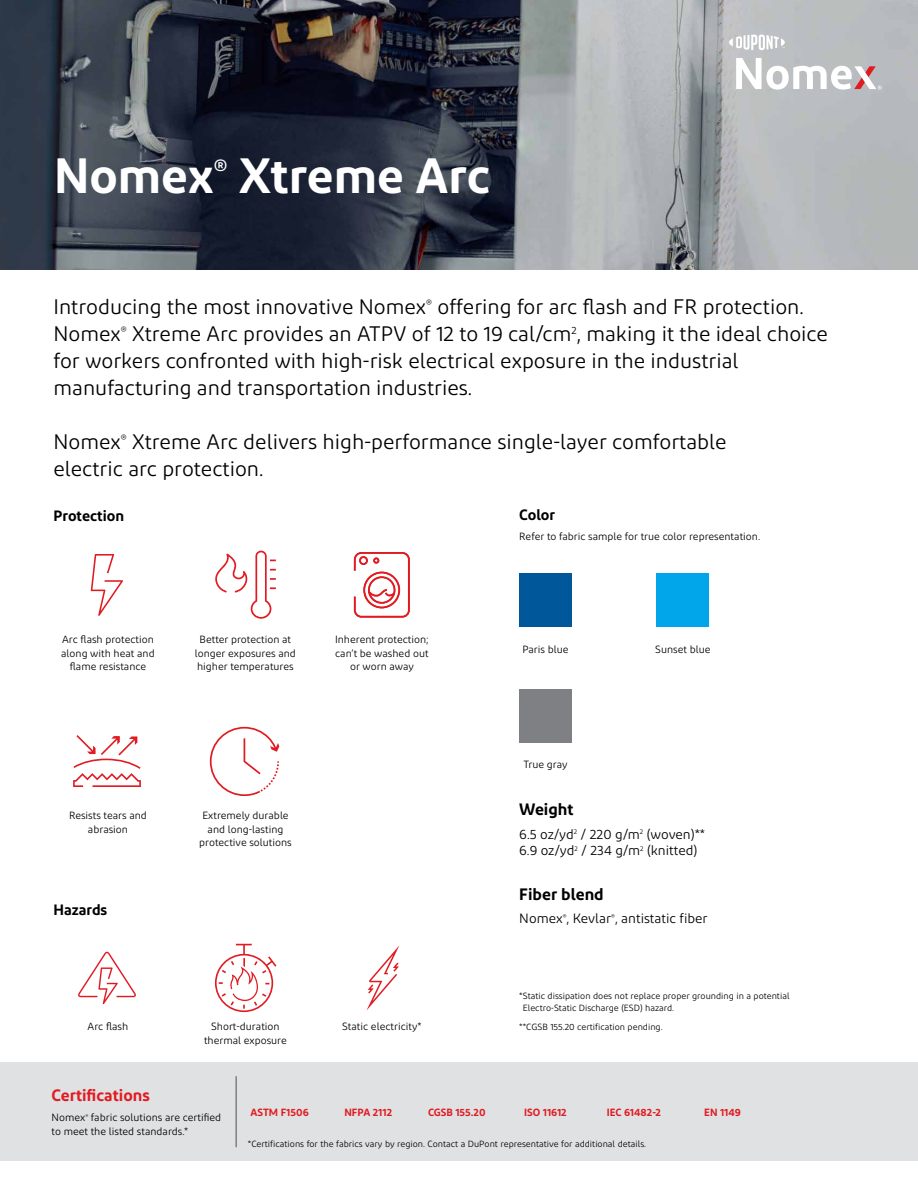
<style>
.page{position:relative;width:918px;height:1188px;background:#fff}
.page>*{position:absolute;margin:0;border:0;box-sizing:border-box;transform-origin:0 0}
.t1{font:600 49.5px "Diodrum";color:#fff}
.t2{font:21px/27px "Diodrum";color:#000}
.t3{font:600 16.5px "Diodrum";color:#000}
.t4{font:600 16.5px "Diodrum";color:#e11b22}
.t5{font:600 15px "Diodrum";color:#000}
.t6{font:13.5px/16.5px "Diodrum";color:#000}
.t7{font:10.5px/13.5px "Diodrum";color:#000;text-align:center}
.t8{font:600 10.5px "Diodrum";color:#e11b22}
.t9{font:9px/12px "Diodrum";color:#000}
</style>
<div class="page">
<img style="left:0;top:0;width:918px;height:270px">
<div style="left:0;top:1063px;width:918px;height:98px;background:#e0e1e2"></div>
<div style="left:519px;top:574px;width:53px;height:53px;background:#00589b"></div>
<div style="left:519px;top:689px;width:53px;height:54px;background:#7e8083"></div>
<div style="left:657px;top:574px;width:52px;height:53px;background:#00a6e9"></div>
<svg style="left:729px;top:34px;width:56px;height:16px"></svg>
<svg style="left:736px;top:58px;width:146px;height:32px"></svg>
<svg style="left:215px;top:551px;width:61px;height:68px"></svg>
<svg style="left:91px;top:554px;width:32px;height:62px"></svg>
<svg style="left:353px;top:552px;width:57px;height:66px"></svg>
<svg style="left:210px;top:727px;width:69px;height:69px"></svg>
<svg style="left:73px;top:735px;width:68px;height:52px"></svg>
<svg style="left:78px;top:952px;width:58px;height:52px"></svg>
<hr style="left:235px;top:1076px;width:2px;height:71px;background:#807f83">
<svg style="left:215px;top:944px;width:61px;height:68px"></svg>
<svg style="left:366px;top:946px;width:33px;height:65px"></svg>
<h1 class="t1" style="left:54px;top:144px;width:438px">Nomex<sup>®</sup> Xtreme Arc</h1>
<p class="t2" style="left:53px;top:293px;width:776px">Introducing the most innovative Nomex<sup>®</sup> offering for arc flash and FR protection.<br>Nomex<sup>®</sup> Xtreme Arc provides an ATPV of 12 to 19 cal/cm<sup>2</sup>, making it the ideal choice for workers confronted with high-risk electrical exposure in the industrial manufacturing and transportation industries.</p>
<h2 class="t2" style="left:53px;top:428px;width:675px">Nomex<sup>®</sup> Xtreme Arc delivers high-performance single-layer comfortable electric arc protection.</h2>
<h3 class="t5" style="left:53px;top:506px;width:72px">Protection</h3>
<h3 class="t5" style="left:519px;top:505px;width:37px">Color</h3>
<p class="t7" style="left:519px;top:530px;width:242px">Refer to fabric sample for true color representation.</p>
<p class="t7" style="left:61px;top:633px;width:95px">Arc flash protection along with heat and flame resistance</p>
<p class="t7" style="left:195px;top:633px;width:103px">Better protection at longer exposures and higher temperatures</p>
<p class="t7" style="left:335px;top:633px;width:95px">Inherent protection; can’t be washed out or worn away</p>
<p class="t7" style="left:522px;top:642px;width:48px">Paris blue</p>
<p class="t7" style="left:655px;top:642px;width:57px">Sunset blue</p>
<p class="t7" style="left:523px;top:758px;width:46px">True gray</p>
<p class="t7" style="left:69px;top:809px;width:79px">Resists tears and abrasion</p>
<h3 class="t5" style="left:53px;top:900px;width:55px">Hazards</h3>
<p class="t7" style="left:199px;top:809px;width:94px">Extremely durable and long-lasting protective solutions</p>
<h3 class="t3" style="left:519px;top:799px;width:56px">Weight</h3>
<p class="t6" style="left:519px;top:825px;width:187px">6.5 oz/yd<sup>2</sup> / 220 g/m<sup>2</sup> (woven)**<br>6.9 oz/yd<sup>2</sup> / 234 g/m<sup>2</sup> (knitted)</p>
<h3 class="t3" style="left:519px;top:884px;width:86px">Fiber blend</h3>
<p class="t6" style="left:519px;top:910px;width:190px">Nomex<sup>®</sup>, Kevlar<sup>®</sup>, antistatic fiber</p>
<p class="t9" style="left:523px;top:990px;width:268px;text-indent:-4px">*Static dissipation does not replace proper grounding in a potential<br>Electro-Static Discharge (ESD) hazard.</p>
<p class="t7" style="left:88px;top:1020px;width:42px">Arc flash</p>
<p class="t7" style="left:204px;top:1020px;width:84px">Short-duration thermal exposure</p>
<p class="t7" style="left:342px;top:1020px;width:81px">Static electricity*</p>
<p class="t9" style="left:519px;top:1020px;width:145px">**CGSB 155.20 certification pending.</p>
<h3 class="t4" style="left:52px;top:1085px;width:100px">Certifications</h3>
<p class="t7" style="left:52px;top:1111px;width:171px;text-align:left">Nomex<sup>®</sup> fabric solutions are certified to meet the listed standards.*</p>
<p class="t8" style="left:251px;top:1105px;width:60px">ASTM F1506</p>
<p class="t8" style="left:344px;top:1105px;width:49px">NFPA 2112</p>
<p class="t8" style="left:428px;top:1105px;width:59px">CGSB 155.20</p>
<p class="t8" style="left:524px;top:1105px;width:44px">ISO 11612</p>
<p class="t8" style="left:607px;top:1105px;width:56px">IEC 61482-2</p>
<p class="t8" style="left:704px;top:1105px;width:38px">EN 1149</p>
<p class="t9" style="left:248px;top:1138px;width:400px">*Certifications for the fabrics vary by region. Contact a DuPont representative for additional details.</p>
</div>
